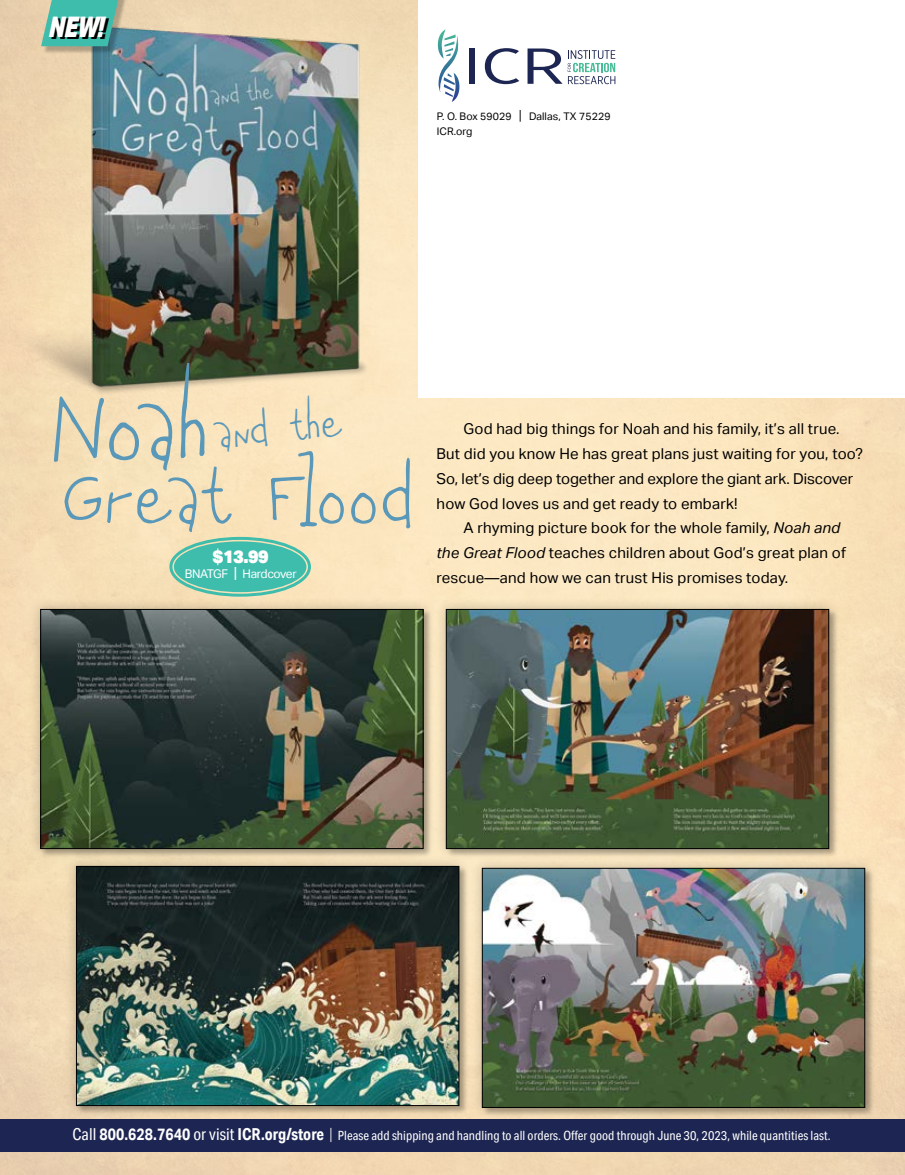
<style>
.page{position:relative;width:905px;height:1175px;background:#fff}
.page>*{position:absolute;margin:0;border:0;box-sizing:border-box;transform-origin:0 0}
.t1{font:99px "Good Kitty";color:#5a98ba}
.t2{font:81px "Good Kitty";letter-spacing:-.02em;color:#5a98ba}
.t3{font:45px "Good Kitty";color:#5a98ba}
.t4{font:italic 900 28.35px "Aktiv Grotesk Cd";color:#fff;scale:.89 1}
.t5{font:900 18px "Aktiv Grotesk";color:#fff}
.t6{font:15px "Aktiv Grotesk";letter-spacing:.015em;color:#000}
.t7{font:12.75px "Aktiv Grotesk Cd";letter-spacing:.005em;color:#fff}
.t8{font:12px "Aktiv Grotesk";letter-spacing:-.03em;color:#fff}
.t9{font:10.5px/15px "Aktiv Grotesk";letter-spacing:.01em;color:#000}
.s1{font-size:13.65px}
.s2{font-size:15px}
.s3{font-style:italic}
.s4{font-size:16.5px}
.s5{font-weight:700;font-size:16.5px}
.s6{font-weight:300;font-size:16.5px}
</style>
<div class="page">
<img style="left:0;top:0;width:904px;height:1174px">
<img style="left:3px;top:19px;width:374px;height:388px">
<div style="left:43px;top:0;width:86px;height:54px;background:#000;opacity:.25"></div>
<svg style="left:41px;top:0;width:77px;height:46px;background:#53b7a6"></svg>
<svg style="left:51px;top:19px;width:58px;height:20px"></svg>
<div style="left:418px;top:0;width:486px;height:397px;background:#fff"></div>
<div style="left:468px;top:48px;width:6px;height:36px;background:#1d2552"></div>
<svg style="left:485px;top:48px;width:34px;height:36px"></svg>
<svg style="left:527px;top:48px;width:88px;height:36px"></svg>
<svg style="left:437px;top:29px;width:23px;height:73px"></svg>
<div style="left:0;top:1119px;width:904px;height:32px;background:#1d2552"></div>
<div style="left:28px;top:596px;width:408px;height:265px;background:#000;opacity:.2"></div>
<img style="left:42px;top:611px;width:379px;height:235px">
<div style="left:40px;top:609px;width:383px;height:239px;border:1px solid #000"></div>
<div style="left:433px;top:596px;width:408px;height:265px;background:#000;opacity:.2"></div>
<img style="left:448px;top:611px;width:378px;height:235px">
<div style="left:446px;top:609px;width:382px;height:239px;border:1px solid #000"></div>
<div style="left:64px;top:853px;width:408px;height:265px;background:#000;opacity:.2"></div>
<img style="left:78px;top:868px;width:379px;height:235px">
<div style="left:76px;top:866px;width:383px;height:239px;border:1px solid #000"></div>
<div style="left:469px;top:855px;width:408px;height:265px;background:#000;opacity:.2"></div>
<img style="left:484px;top:870px;width:378px;height:235px">
<div style="left:482px;top:868px;width:382px;height:239px;border:1px solid #000"></div>
<div style="left:174px;top:541px;width:132px;height:51px;background:#3ebdad;border-radius:50%"></div>
<div style="left:169px;top:537px;width:142px;height:59px;border:3px solid #3ebdad;border-radius:50%"></div>
<div style="left:175px;top:543px;width:130px;height:47px;border:3px solid #3ebdad;border-radius:50%"></div>
<h3 class="t4" style="left:49px;top:9px;width:63px">NEW!</h3>
<p class="t9" style="left:436px;top:108px;width:175px">P. O. Box 59029 <span class="s1">|</span> Dallas, TX 75229<br>ICR.org</p>
<h1 class="t1" style="left:54px;top:357px;width:163px">Noah</h1>
<h3 class="t3" style="left:215px;top:401px;width:128px;rotate:-5deg">and the</h3>
<h2 class="t2" style="left:64px;top:439px;width:356px">Great Flood</h2>
<p class="t5" style="left:213px;top:545px;width:57px">$13.99</p>
<p class="t8" style="left:185px;top:567px;width:113px">BNATGF <span class="s2">|</span> Hardcover</p>
<p class="t6" style="left:463px;top:420px;width:377px">God had big things for Noah and his family, it’s all true.</p>
<p class="t6" style="left:436px;top:445px;width:428px">But did you know He has great plans just waiting for you, too?</p>
<p class="t6" style="left:436px;top:470px;width:418px">So, let’s dig deep together and explore the giant ark. Discover</p>
<p class="t6" style="left:436px;top:495px;width:302px">how God loves us and get ready to embark!</p>
<p class="t6" style="left:463px;top:519px;width:378px">A rhyming picture book for the whole family, <span class="s3">Noah and</span></p>
<p class="t6" style="left:436px;top:544px;width:411px"><span class="s3">the Great Flood</span> teaches children about God’s great plan of</p>
<p class="t6" style="left:436px;top:569px;width:353px">rescue—and how we can trust His promises today.</p>
<p class="t7" style="left:72px;top:1127px;width:759px"><span class="s4">Call</span> <span class="s5">800.628.7640</span> <span class="s4">or visit</span> <span class="s5">ICR.org/store</span> <span class="s6">|</span> Please add shipping and handling to all orders. Offer good through June 30, 2023, while quantities last.</p>
</div>
